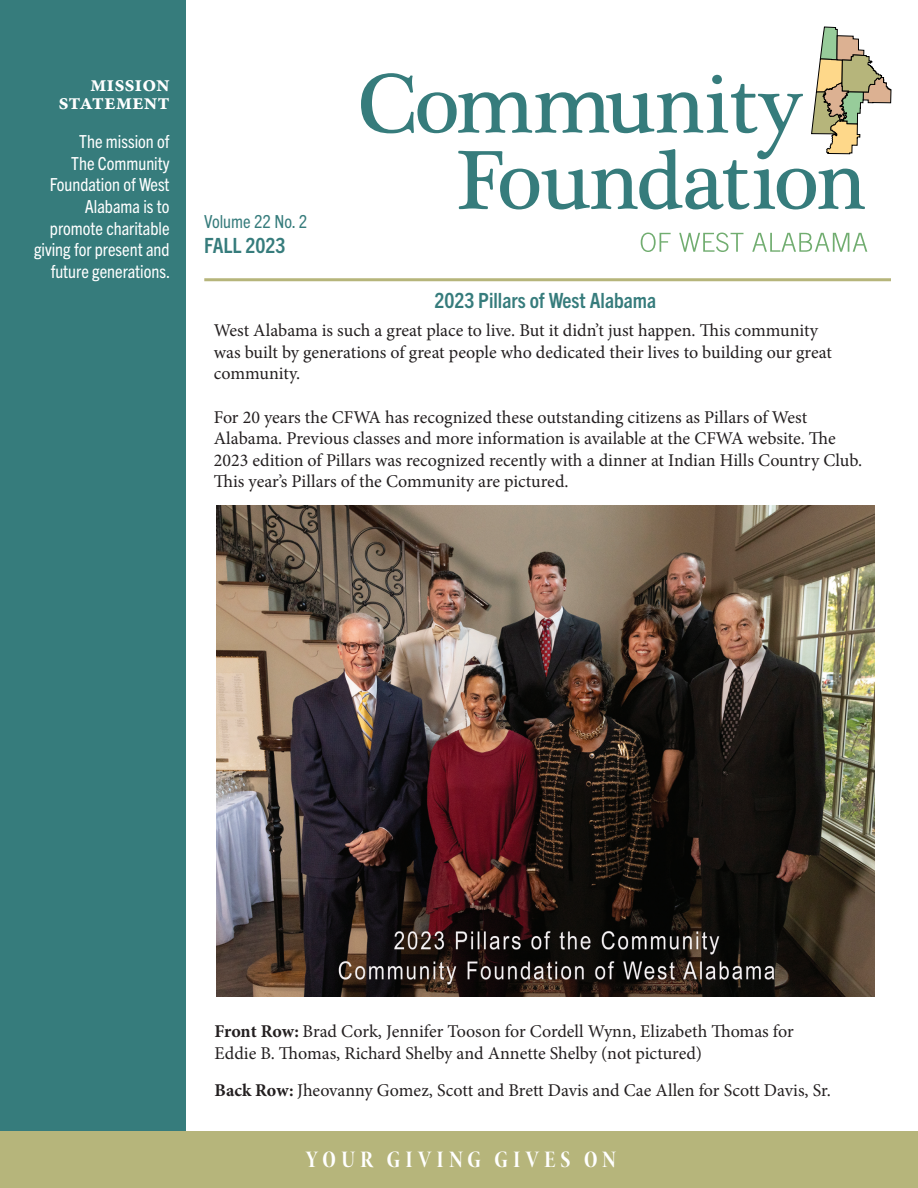
<style>
.page{position:relative;width:918px;height:1188px;background:#fff}
.page>*{position:absolute;margin:0;border:0;box-sizing:border-box;transform-origin:0 0}
.t1{font:24px "Minion Pro Bold Cn Disp";letter-spacing:.21em;color:#fff}
.t2{font:700 22.5px/18px "Minion Pro";color:#fff;text-align:right}
.t3{font:700 condensed 21px "Trade Gothic Next LT Pro";color:#367c7c}
.t4{font:18px/21.6px "Minion Pro";letter-spacing:-.005em;color:#231f20}
.t5{font:condensed 18px/21.6px "Trade Gothic Next LT Pro";color:#fff;text-align:right}
.t6{font:condensed 18px "Trade Gothic Next LT Pro";color:#367c7c}
.s1{font-weight:700}
</style>
<div class="page">
<div style="left:0;top:0;width:185px;height:1188px;background:#367c7c"></div>
<hr style="left:204px;top:278px;width:687px;height:3px;background:#b6b57b">
<div style="left:0;top:1132px;width:918px;height:56px;background:#b6b57b"></div>
<svg style="left:641px;top:233px;width:30px;height:19px"></svg>
<svg style="left:679px;top:233px;width:64px;height:19px"></svg>
<svg style="left:752px;top:233px;width:115px;height:19px"></svg>
<svg style="left:361px;top:27px;width:530px;height:182px"></svg>
<img style="left:217px;top:505px;width:658px;height:492px">
<p class="t2" style="left:58px;top:74px;width:113px">mission statement</p>
<p class="t5" style="left:34px;top:130px;width:138px">The mission of<br>The Community<br>Foundation of West<br>Alabama is to promote charitable giving for present and future generations.</p>
<p class="t6" style="left:204px;top:209px;width:105px">Volume 22 No. 2</p>
<p class="t3" style="left:204px;top:231px;width:83px">FALL 2023</p>
<p class="t3" style="left:434px;top:286px;width:223px">2023 Pillars of West Alabama</p>
<p class="t4" style="left:214px;top:320px;width:620px">West Alabama is such a great place to live. But it didn’t just happen. This community was built by generations of great people who dedicated their lives to building our great community.</p>
<p class="t4" style="left:214px;top:406px;width:650px">For 20 years the CFWA has recognized these outstanding citizens as Pillars of West Alabama. Previous classes and more information is available at the CFWA website. The 2023 edition of Pillars was recognized recently with a dinner at Indian Hills Country Club.<br>This year’s Pillars of the Community are pictured.</p>
<p class="t4" style="left:215px;top:1020px;width:581px"><span class="s1">Front Row:</span> Brad Cork, Jennifer Tooson for Cordell Wynn, Elizabeth Thomas for<br>Eddie B. Thomas, Richard Shelby and Annette Shelby (not pictured)</p>
<p class="t4" style="left:215px;top:1079px;width:618px"><span class="s1">Back Row:</span> Jheovanny Gomez, Scott and Brett Davis and Cae Allen for Scott Davis, Sr.</p>
<p class="t1" style="left:306px;top:1143px;width:312px">YOUR GIVING GIVES ON</p>
</div>
